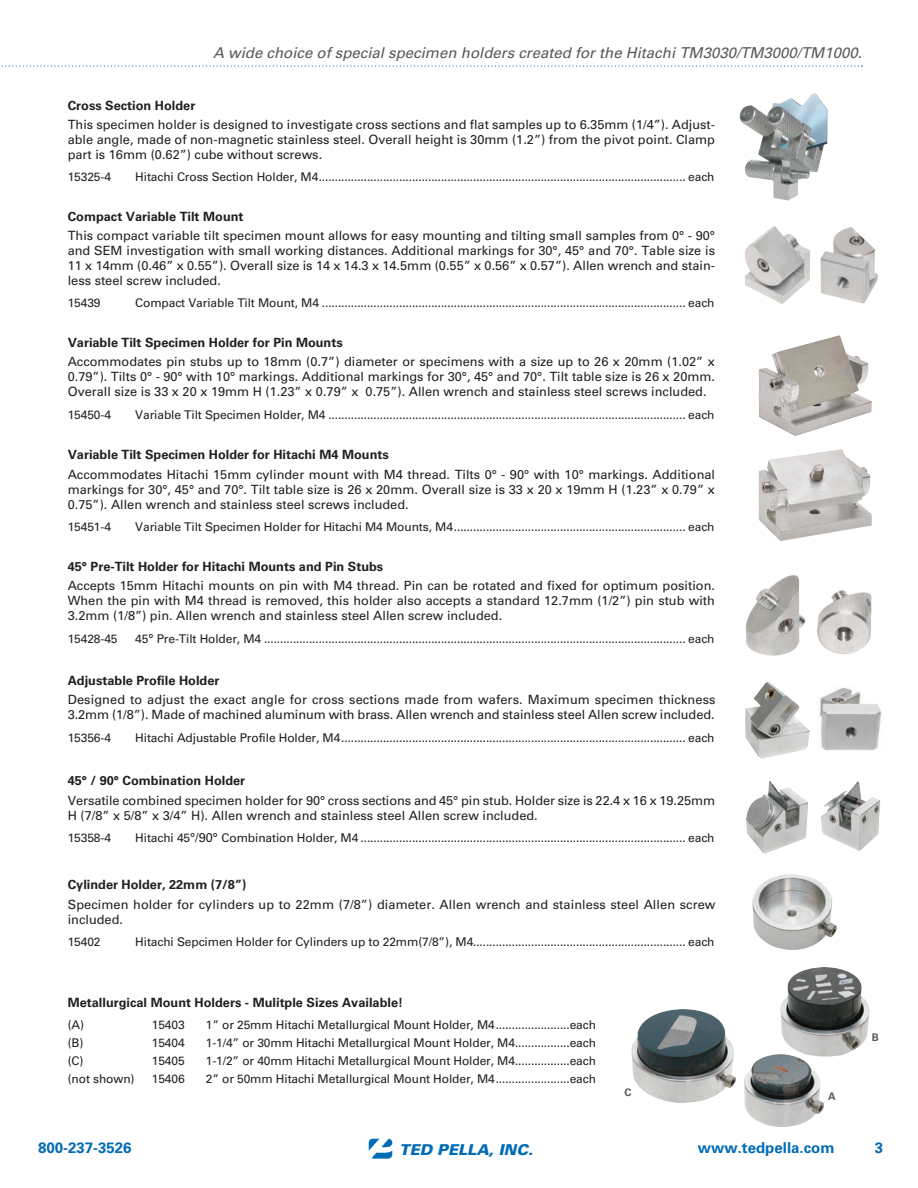
<style>
.page{position:relative;width:918px;height:1188px;background:#fff}
.page>*{position:absolute;margin:0;border:0;box-sizing:border-box;transform-origin:0 0}
.t1{font:italic 15px "Univers LT Std";color:#57585a}
.t2{font:700 15px "Univers LT Std";color:#006bb6}
.t3{font:italic 900 15px "Univers LT Std";color:#006bb6}
.t4{font:12.75px/15px "Univers LT Std";color:#231f20;text-align:justify}
.t5{font:700 12.75px "Univers LT Std";color:#231f20}
.t6{font:12px "Univers LT Std";letter-spacing:-.01em;color:#231f20}
.t7{font:700 10.5px "Univers LT Std";color:#57585a}
.s1{font-size:12.75px}
</style>
<div class="page">
<img style="left:368px;top:1138px;width:25px;height:21px">
<svg style="left:1px;top:66px;width:861px;height:1px"></svg>
<img style="left:739px;top:93px;width:88px;height:108px">
<img style="left:745px;top:226px;width:133px;height:78px">
<img style="left:759px;top:335px;width:112px;height:101px">
<img style="left:758px;top:449px;width:114px;height:92px">
<img style="left:745px;top:575px;width:126px;height:81px">
<img style="left:745px;top:682px;width:65px;height:77px">
<img style="left:819px;top:688px;width:63px;height:63px">
<img style="left:746px;top:781px;width:62px;height:73px">
<img style="left:821px;top:781px;width:59px;height:70px">
<img style="left:752px;top:874px;width:85px;height:76px">
<img style="left:744px;top:1054px;width:80px;height:73px">
<img style="left:780px;top:967px;width:90px;height:90px">
<img style="left:631px;top:1009px;width:105px;height:94px">
<p class="t1" style="left:213px;top:44px;width:650px">A wide choice of special specimen holders created for the Hitachi TM3030/TM3000/TM1000.</p>
<p class="t5" style="left:68px;top:98px;width:129px">Cross Section Holder</p>
<p class="t4" style="left:68px;top:117px;width:648px">This specimen holder is designed to investigate cross sections and flat samples up to 6.35mm (1/4”). Adjust&shy;able angle, made of non-magnetic stainless steel. Overall height is 30mm (1.2”) from the pivot point. Clamp part is 16mm (0.62”) cube without screws.</p>
<p class="t6" style="left:68px;top:170px;width:45px">15325-4</p>
<p class="t6" style="left:135px;top:170px;width:581px">Hitachi Cross Section Holder, M4.................................................................................................................. each</p>
<p class="t5" style="left:68px;top:209px;width:177px">Compact Variable Tilt Mount</p>
<p class="t4" style="left:68px;top:228px;width:648px">This compact variable tilt specimen mount allows for easy mounting and tilting small samples from 0° - 90° and SEM investigation with small working distances. Additional markings for 30°, 45° and 70°. Table size is 11 x 14mm (0.46” x 0.55”). Overall size is 14 x 14.3 x 14.5mm (0.55” x 0.56” x 0.57”). Allen wrench and stain&shy;less steel screw included.</p>
<p class="t6" style="left:68px;top:296px;width:34px">15439</p>
<p class="t6" style="left:135px;top:296px;width:581px">Compact Variable Tilt Mount, M4 ................................................................................................................. each</p>
<p class="t5" style="left:68px;top:335px;width:276px">Variable Tilt Specimen Holder for Pin Mounts</p>
<p class="t4" style="left:68px;top:354px;width:648px">Accommodates pin stubs up to 18mm (0.7”) diameter or specimens with a size up to 26 x 20mm (1.02” x 0.79”). Tilts 0° - 90° with 10° markings. Additional markings for 30°, 45° and 70°. Tilt table size is 26 x 20mm.<br>Overall size is 33 x 20 x 19mm H (1.23” x 0.79” x 0.75”). Allen wrench and stainless steel screws included.</p>
<p class="t6" style="left:68px;top:407px;width:45px">15450-4</p>
<p class="t6" style="left:135px;top:407px;width:581px">Variable Tilt Specimen Holder, M4 ............................................................................................................... each</p>
<p class="t5" style="left:68px;top:447px;width:322px">Variable Tilt Specimen Holder for Hitachi M4 Mounts</p>
<p class="t4" style="left:68px;top:467px;width:649px">Accommodates Hitachi 15mm cylinder mount with M4 thread. Tilts 0° - 90° with 10° markings. Additional markings for 30°, 45° and 70°. Tilt table size is 26 x 20mm. Overall size is 33 x 20 x 19mm H (1.23” x 0.79” x 0.75”). Allen wrench and stainless steel screws included.</p>
<p class="t6" style="left:68px;top:519px;width:45px">15451-4</p>
<p class="t6" style="left:135px;top:519px;width:581px">Variable Tilt Specimen Holder for Hitachi M4 Mounts, M4........................................................................ each</p>
<p class="t5" style="left:68px;top:559px;width:317px">45° Pre-Tilt Holder for Hitachi Mounts and Pin Stubs</p>
<p class="t4" style="left:68px;top:578px;width:648px">Accepts 15mm Hitachi mounts on pin with M4 thread. Pin can be rotated and fixed for optimum position.<br>When the pin with M4 thread is removed, this holder also accepts a standard 12.7mm (1/2”) pin stub with 3.2mm (1/8”) pin. Allen wrench and stainless steel Allen screw included.</p>
<p class="t6" style="left:68px;top:631px;width:51px">15428-45</p>
<p class="t6" style="left:135px;top:631px;width:580px">45<span class="s1">°</span> Pre-Tilt Holder, M4 ................................................................................................................................... each</p>
<p class="t5" style="left:68px;top:673px;width:153px">Adjustable Profile Holder</p>
<p class="t4" style="left:68px;top:692px;width:649px">Designed to adjust the exact angle for cross sections made from wafers. Maximum specimen thickness<br>3.2mm (1/8”). Made of machined aluminum with brass. Allen wrench and stainless steel Allen screw included.</p>
<p class="t6" style="left:68px;top:730px;width:45px">15356-4</p>
<p class="t6" style="left:135px;top:730px;width:581px">Hitachi Adjustable Profile Holder, M4........................................................................................................... each</p>
<p class="t5" style="left:68px;top:773px;width:179px">45° / 90° Combination Holder</p>
<p class="t4" style="left:68px;top:793px;width:648px">Versatile combined specimen holder for 90° cross sections and 45° pin stub. Holder size is 22.4 x 16 x 19.25mm<br>H (7/8” x 5/8” x 3/4” H). Allen wrench and stainless steel Allen screw included.</p>
<p class="t6" style="left:68px;top:830px;width:45px">15358-4</p>
<p class="t6" style="left:135px;top:830px;width:581px">Hitachi 45<span class="s1">°/90°</span> Combination Holder, M4 ..................................................................................................... each</p>
<p class="t5" style="left:68px;top:877px;width:180px">Cylinder Holder, 22mm (7/8”)</p>
<p class="t4" style="left:68px;top:897px;width:649px">Specimen holder for cylinders up to 22mm (7/8”) diameter. Allen wrench and stainless steel Allen screw included.</p>
<p class="t6" style="left:68px;top:935px;width:34px">15402</p>
<p class="t6" style="left:135px;top:935px;width:580px">Hitachi Sepcimen Holder for Cylinders up to 22mm(7/8”), M4.................................................................. each</p>
<p class="t5" style="left:68px;top:994px;width:337px">Metallurgical Mount Holders - Mulitple Sizes Available!</p>
<p class="t6" style="left:68px;top:1017px;width:18px">(A)</p>
<p class="t6" style="left:152px;top:1017px;width:34px">15403</p>
<p class="t6" style="left:206px;top:1017px;width:392px">1” or 25mm Hitachi Metallurgical Mount Holder, M4.......................each</p>
<p class="t6" style="left:68px;top:1035px;width:17px">(B)</p>
<p class="t6" style="left:152px;top:1035px;width:34px">15404</p>
<p class="t6" style="left:206px;top:1035px;width:392px">1-1/4” or 30mm Hitachi Metallurgical Mount Holder, M4.................each</p>
<p class="t6" style="left:68px;top:1053px;width:17px">(C)</p>
<p class="t6" style="left:152px;top:1053px;width:34px">15405</p>
<p class="t6" style="left:206px;top:1053px;width:392px">1-1/2” or 40mm Hitachi Metallurgical Mount Holder, M4.................each</p>
<p class="t6" style="left:68px;top:1071px;width:68px">(not shown)</p>
<p class="t6" style="left:152px;top:1071px;width:34px">15406</p>
<p class="t6" style="left:206px;top:1071px;width:392px">2” or 50mm Hitachi Metallurgical Mount Holder, M4.......................each</p>
<p class="t7" style="left:624px;top:1086px;width:9px">C</p>
<p class="t7" style="left:828px;top:1090px;width:9px">A</p>
<p class="t7" style="left:871px;top:1031px;width:9px">B</p>
<p class="t2" style="left:38px;top:1138px;width:95px">800-237-3526</p>
<p class="t3" style="left:399px;top:1140px;width:135px">TED PELLA, INC.</p>
<p class="t2" style="left:697px;top:1138px;width:138px">www.tedpella.com</p>
<p class="t2" style="left:874px;top:1138px;width:10px">3</p>
</div>
